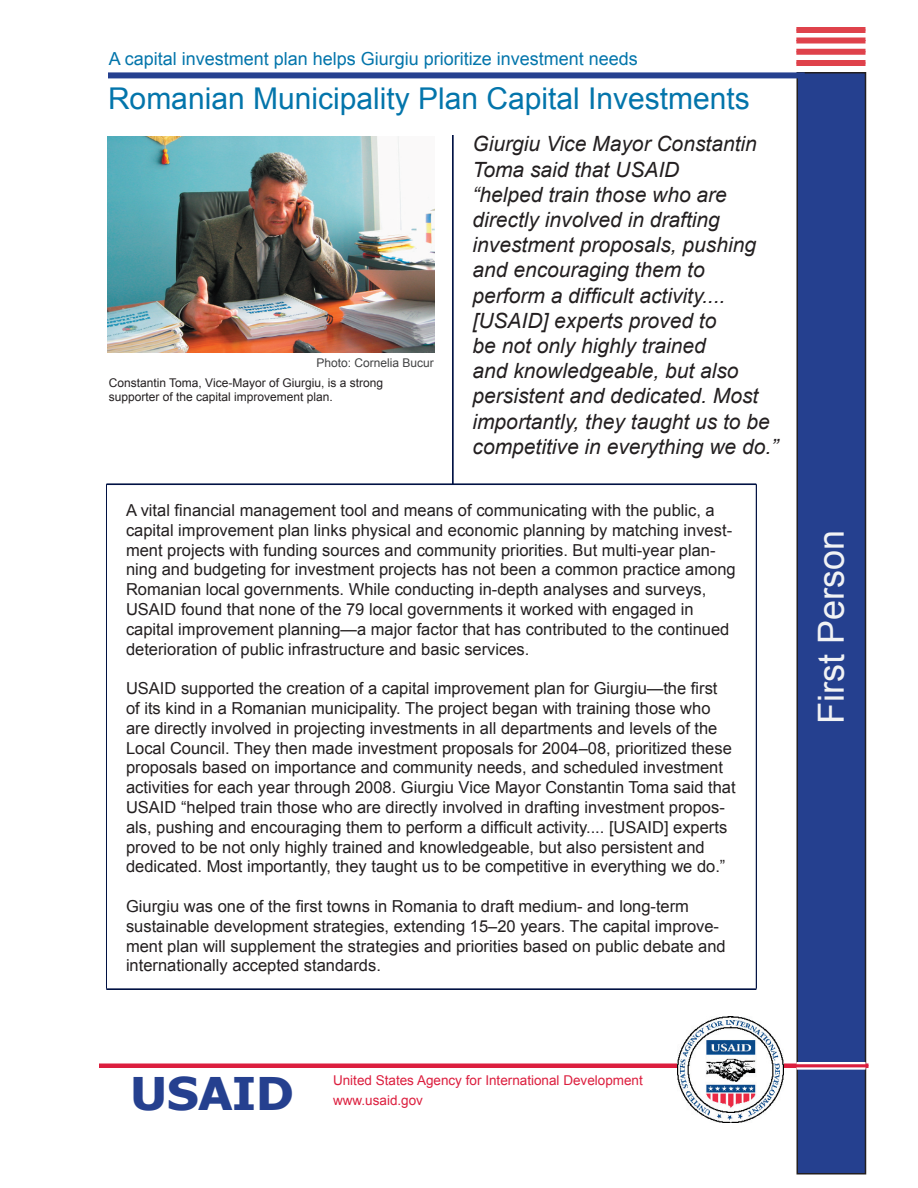
<style>
.page{position:relative;width:918px;height:1188px;background:#fff}
.page>*{position:absolute;margin:0;border:0;box-sizing:border-box;transform-origin:0 0}
.t1{font:700 45px "Tahoma";color:#25408f;scale:1.1 1}
.t2{font:36px "Arial";color:#f2f3f4}
.Headline{font:30px "Arial";color:#0375ab}
.t3{font:italic 21px/25.2px "Arial";color:#231f20}
.Impact{font:18px "Arial";color:#0375ab}
.t4{font:16.5px/19.8px "Arial";color:#231f20}
.t5{font:13.5px "Arial";color:#dc1e3e}
.t6{font:12px/14.4px "Arial";color:#231f20}
.PhotographsName{font:12px "Arial";color:#414243}
</style>
<div class="page">
<div style="left:797px;top:73px;width:69px;height:1101px;background:#25408f"></div>
<div style="left:796px;top:72px;width:70px;height:1102px;border:2px solid #231f20"></div>
<div style="left:108px;top:72px;width:697px;height:6px;background:#25408f"></div>
<hr style="left:99px;top:1064px;width:769px;height:4px;background:#dc1e3e">
<hr style="left:796px;top:1067px;width:70px;height:3px;background:#fff">
<hr style="left:452px;top:135px;width:2px;height:349px;background:#001143">
<hr style="left:106px;top:484px;width:650px;height:1px;background:#001143">
<img style="left:677px;top:1017px;width:106px;height:106px">
<div style="left:796px;top:60px;width:70px;height:6px;background:#df424b"></div>
<div style="left:796px;top:49px;width:69px;height:6px;background:#df424b"></div>
<div style="left:796px;top:38px;width:69px;height:6px;background:#df424b"></div>
<div style="left:796px;top:27px;width:69px;height:6px;background:#df424b"></div>
<hr style="left:796px;top:1062px;width:69px;height:2px;background:#fff">
<hr style="left:106px;top:484px;width:1px;height:504px;background:#001143">
<hr style="left:756px;top:484px;width:1px;height:504px;background:#001143">
<img style="left:108px;top:136px;width:327px;height:216px">
<hr style="left:106px;top:989px;width:650px;height:1px;background:#001143">
<p class="Impact" style="left:109px;top:46px;width:531px">A capital investment plan helps Giurgiu prioritize investment needs</p>
<p class="Headline" style="left:108px;top:78px;width:643px">Romanian Municipality Plan Capital Investments</p>
<p class="PhotographsName" style="left:316px;top:355px;width:119px">Photo: Cornelia Bucur</p>
<p class="t6" style="left:109px;top:375px;width:276px">Constantin Toma, Vice-Mayor of Giurgiu, is a strong supporter of the capital improvement plan.</p>
<p class="t3" style="left:472px;top:131px;width:307px">Giurgiu Vice Mayor Constantin<br>Toma said that USAID<br>“helped train those who are directly involved in drafting investment proposals, pushing and encouraging them to perform a difficult activity.... [USAID] experts proved to<br>be not only highly trained<br>and knowledgeable, but also persistent and dedicated. Most importantly, they taught us to be competitive in everything we do.”</p>
<p class="t4" style="left:126px;top:500px;width:611px">A vital financial management tool and means of communicating with the public, a capital improvement plan links physical and economic planning by matching invest&shy;ment projects with funding sources and community priorities. But multi-year plan&shy;ning and budgeting for investment projects has not been a common practice among Romanian local governments. While conducting in-depth analyses and surveys, USAID found that none of the 79 local governments it worked with engaged in capital improvement planning—a major factor that has contributed to the continued deterioration of public infrastructure and basic services.</p>
<p class="t4" style="left:126px;top:678px;width:611px">USAID supported the creation of a capital improvement plan for Giurgiu—the first<br>of its kind in a Romanian municipality. The project began with training those who are directly involved in projecting investments in all departments and levels of the Local Council. They then made investment proposals for 2004–08, prioritized these proposals based on importance and community needs, and scheduled investment activities for each year through 2008. Giurgiu Vice Mayor Constantin Toma said that USAID “helped train those who are directly involved in drafting investment propos&shy;als, pushing and encouraging them to perform a difficult activity.... [USAID] experts proved to be not only highly trained and knowledgeable, but also persistent and dedicated. Most importantly, they taught us to be competitive in everything we do.”</p>
<p class="t4" style="left:126px;top:896px;width:601px">Giurgiu was one of the first towns in Romania to draft medium- and long-term sustainable development strategies, extending 15–20 years. The capital improve&shy;ment plan will supplement the strategies and priorities based on public debate and internationally accepted standards.</p>
<p class="t2" style="left:806px;top:724px;width:196px;rotate:-90deg">First Person</p>
<p class="t1" style="left:131px;top:1062px;width:150px">USAID</p>
<p class="t5" style="left:333px;top:1071px;width:311px">United States Agency for International Development</p>
<p class="t5" style="left:333px;top:1091px;width:92px">www.usaid.gov</p>
</div>
